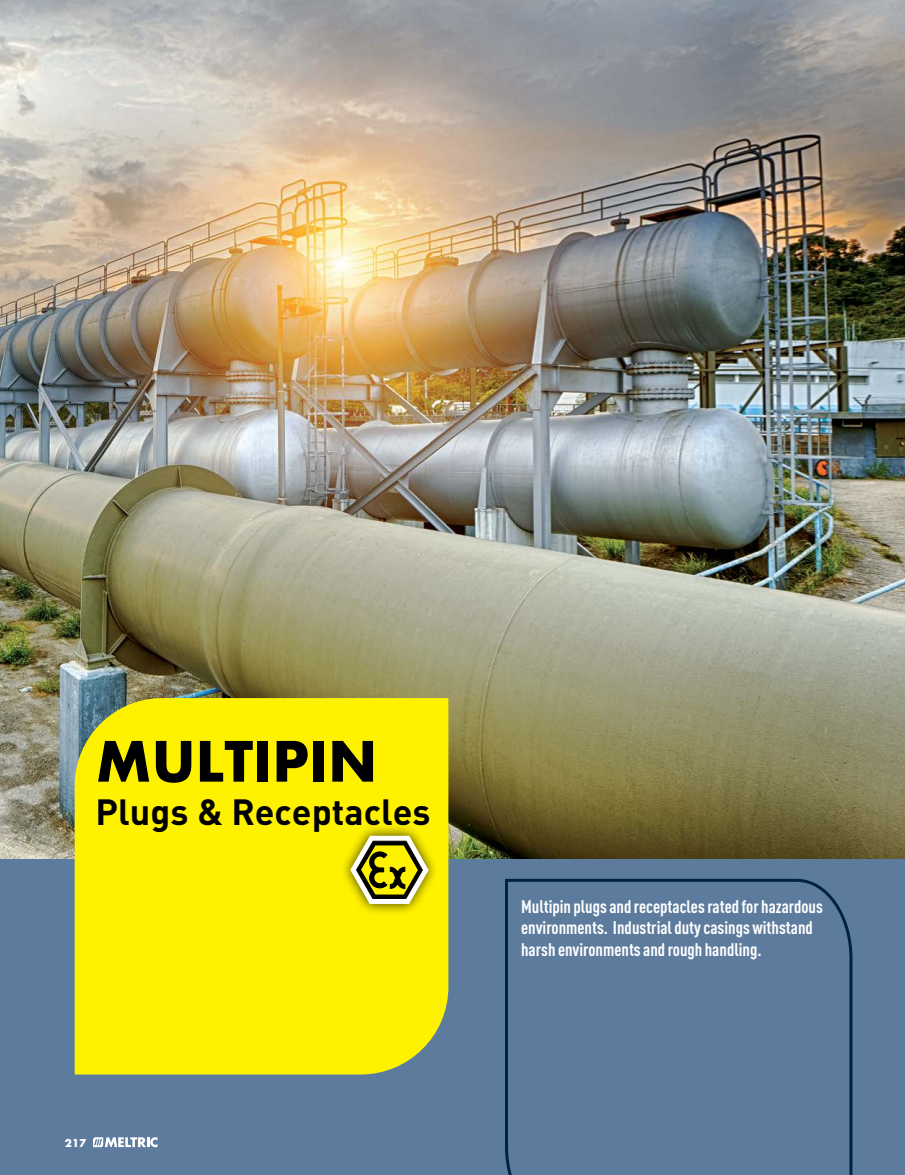
<style>
.page{position:relative;width:905px;height:1175px;background:#fff}
.page>*{position:absolute;margin:0;border:0;box-sizing:border-box;transform-origin:0 0}
.t1{font:700 54px "Futura";color:#000}
.t2{font:700 36px "DIN";color:#000}
.t3{font:700 18px/21.6px "DIN Cond";color:#fff}
.t4{font:700 10.5px "Futura";color:#fff}
</style>
<div class="page">
<img style="left:0;top:0;width:904px;height:859px">
<div style="left:0;top:859px;width:904px;height:315px;background:#5d7c9d"></div>
<svg style="left:505px;top:878px;width:348px;height:296px"></svg>
<div style="left:75px;top:698px;width:373px;height:376px;background:#fff200"></div>
<div style="left:339px;top:824px;width:100px;height:91px;background:#000;opacity:.75"></div>
<svg style="left:350px;top:835px;width:78px;height:69px;background:#b4ad33"></svg>
<svg style="left:93px;top:1137px;width:64px;height:10px"></svg>
<h1 class="t1" style="left:96px;top:722px;width:283px">MULTIPIN</h1>
<h2 class="t2" style="left:96px;top:788px;width:336px">Plugs &amp; Receptacles</h2>
<p class="t4" style="left:65px;top:1135px;width:23px">217</p>
<p class="t3" style="left:521px;top:894px;width:303px">Multipin plugs and receptacles rated for hazardous environments. Industrial duty casings withstand harsh environments and rough handling.</p>
</div>
